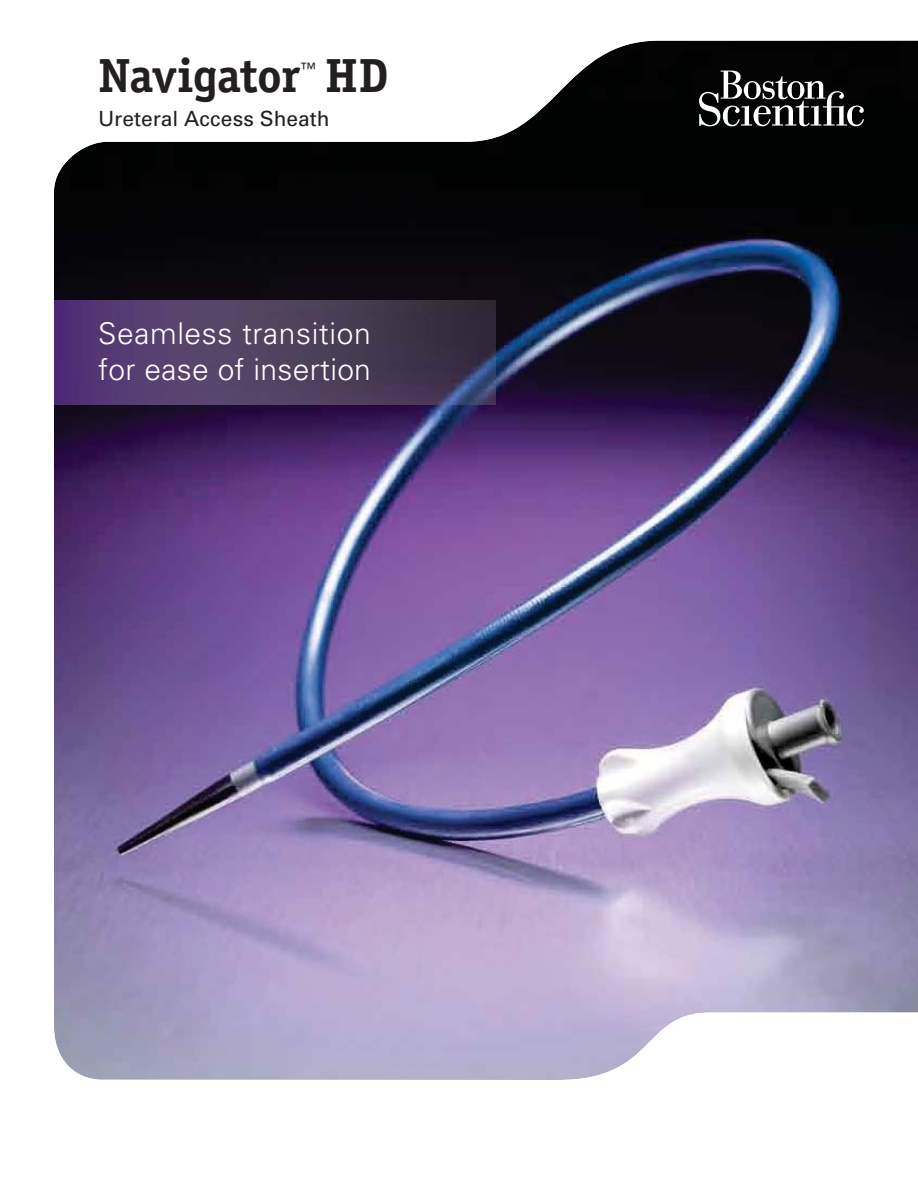
<style>
.page{position:relative;width:918px;height:1188px;background:#fff}
.page>*{position:absolute;margin:0;border:0;box-sizing:border-box;transform-origin:0 0}
.t1{font:700 48px "Officina Serif";letter-spacing:-.015em;color:#231f20}
.t2{font:300 30px/36px "Univers";letter-spacing:.02em;color:#fff}
.t3{font:21px "Univers";color:#231f20}
.t4{font:15.75px "Univers";color:#231f20}
</style>
<div class="page">
<img style="left:54px;top:41px;width:864px;height:1039px">
<svg style="left:699px;top:71px;width:165px;height:55px"></svg>
<img style="left:54px;top:300px;width:442px;height:105px">
<h1 class="t1" style="left:98px;top:57px;width:204px">Navigator</h1>
<p class="t4" style="left:300px;top:62px;width:17px">™</p>
<h1 class="t1" style="left:325px;top:57px;width:65px">HD</h1>
<p class="t3" style="left:98px;top:110px;width:233px">Ureteral Access Sheath</p>
<p class="t2" style="left:98px;top:318px;width:274px">Seamless transition for ease of insertion</p>
</div>
